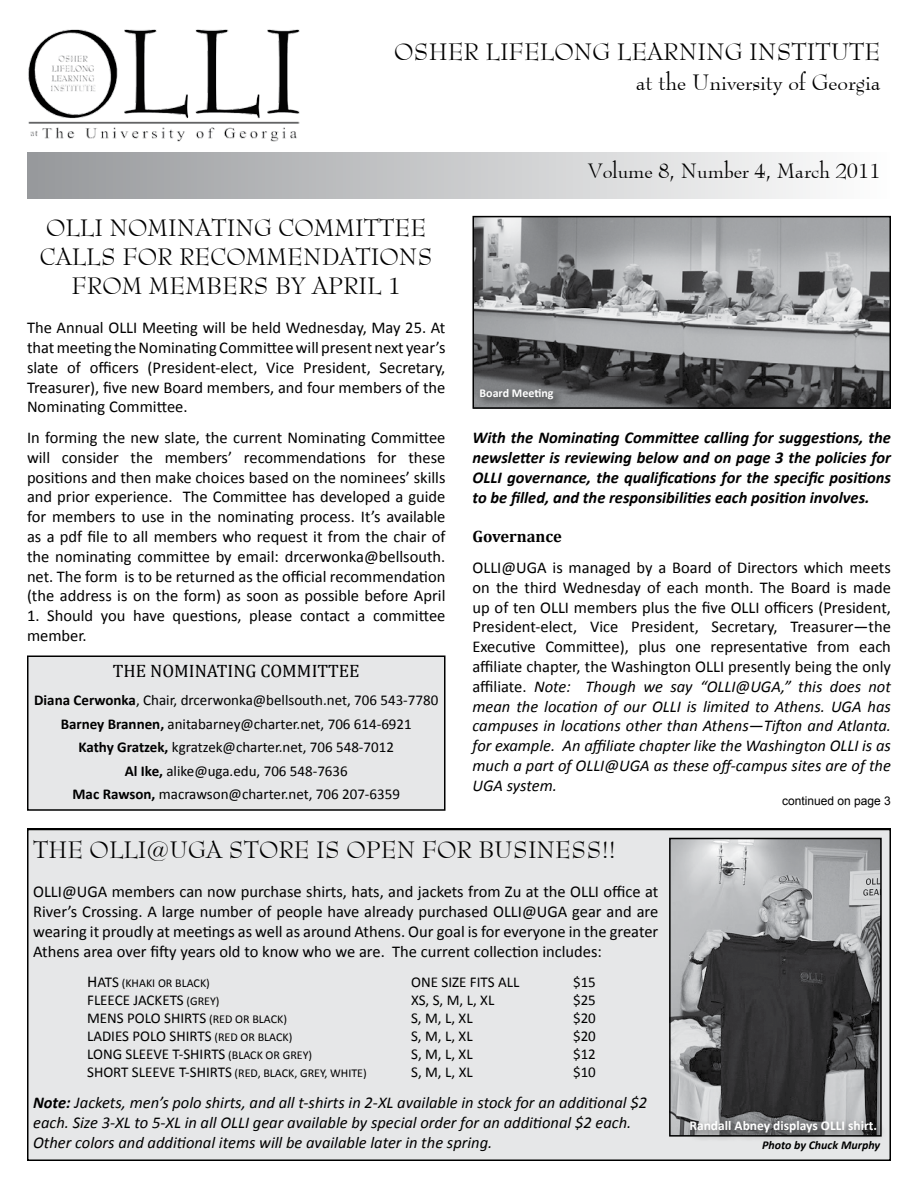
<style>
.page{position:relative;width:918px;height:1188px;background:#fff}
.page>*{position:absolute;margin:0;border:0;box-sizing:border-box;transform-origin:0 0}
.t1{font:24px/28.8px "Bernhart Normal";color:#000;text-align:center}
.t2{font:22.5px "Bernhart Normal";color:#000}
.t3{font:21px "Bernhart Normal";color:#000}
.t4{font:18px "Cambria";color:#000}
.t5{font:16.5px/19.8px "Calibri";color:#000;text-align:justify}
.t6{font:italic 16.5px/19.8px "Calibri";color:#000}
.t7{font:italic 700 16.5px/19.8px "Calibri";color:#000;text-align:justify}
.t8{font:700 16.5px "Cambria";color:#000}
.t9{font:15px/23.4px "Calibri";color:#000;text-align:center}
.t10{font:700 13.5px "Calibri";color:#fff}
.t11{font:12px "Calibri";color:#000}
.t12{font:italic 700 12px "Calibri";color:#000}
.t13{font:12px "Arial";color:#000}
.t14{font:700 12px "Calibri";color:#fff}
.s1{font-weight:700}
.s2{font-style:italic}
.s3{font-size:16.5px}
.s4{font-size:15px}
.s5{font-size:12px}
</style>
<div class="page">
<div style="left:28px;top:830px;width:862px;height:330px;background:#e6e7e8"></div>
<div style="left:27px;top:829px;width:864px;height:332px;border:2px solid #000"></div>
<img style="left:28px;top:29px;width:272px;height:113px">
<div style="left:28px;top:152px;width:862px;height:46px;background:linear-gradient(to right,#96999b,#fefefe)"></div>
<div style="left:28px;top:656px;width:417px;height:154px;background:#e6e7e8"></div>
<div style="left:27px;top:656px;width:419px;height:155px;border:2px solid #000"></div>
<img style="left:475px;top:219px;width:413px;height:187px">
<div style="left:472px;top:216px;width:419px;height:193px;border:2px solid #000"></div>
<div style="left:476px;top:384px;width:88px;height:25px;background:#000;opacity:.75"></div>
<hr style="left:27px;top:828px;width:864px;height:2px;background:#000">
<img style="left:672px;top:841px;width:207px;height:293px">
<div style="left:669px;top:838px;width:213px;height:299px;border:2px solid #000"></div>
<div style="left:686px;top:1117px;width:201px;height:26px;background:#000;opacity:.75"></div>
<h1 class="t1" style="left:394px;top:37px;width:488px">OSHER LIFELONG LEARNING INSTITUTE</h1>
<h2 class="t2" style="left:636px;top:69px;width:246px">at the University of Georgia</h2>
<h1 class="t1" style="left:40px;top:213px;width:394px">OLLI NOMINATING COMMITTEE<br>CALLS FOR RECOMMENDATIONS<br>FROM MEMBERS BY APRIL 1</h1>
<p class="t5" style="left:27px;top:317px;width:420px">The Annual OLLI Meeting will be held Wednesday, May 25. At that meeting the Nominating Committee will present next year’s slate of officers (President-elect, Vice President, Secretary, Treasurer), five new Board members, and four members of the Nominating Committee.</p>
<p class="t5" style="left:27px;top:427px;width:420px">In forming the new slate, the current Nominating Committee will consider the members’ recommendations for these positions and then make choices based on the nominees’ skills and prior experience. The Committee has developed a guide for members to use in the nominating process. It’s available as a pdf file to all members who request it from the chair of the nominating committee by email: drcerwonka@bellsouth. net. The form is to be returned as the official recommendation (the address is on the form) as soon as possible before April</p>
<p class="t5" style="left:27px;top:605px;width:420px">1. Should you have questions, please contact a committee member.</p>
<p class="t4" style="left:113px;top:660px;width:248px">THE NOMINATING COMMITTEE</p>
<p class="t9" style="left:34px;top:688px;width:406px"><span class="s1">Diana Cerwonka</span>, Chair, drcerwonka@bellsouth.net, 706 543-7780<br><span class="s1">Barney Brannen,</span> anitabarney@charter.net, 706 614-6921<br><span class="s1">Kathy Gratzek,</span> kgratzek@charter.net, 706 548-7012<br><span class="s1">Al Ike,</span> alike@uga.edu, 706 548-7636<br><span class="s1">Mac Rawson,</span> macrawson@charter.net, 706 207-6359</p>
<p class="t3" style="left:588px;top:159px;width:294px">Volume 8, Number 4, March 2011</p>
<p class="t14" style="left:479px;top:385px;width:76px">Board Meeting</p>
<p class="t7" style="left:472px;top:427px;width:420px">With the Nominating Committee calling for suggestions, the newsletter is reviewing below and on page 3 the policies for OLLI governance, the qualifications for the specific positions to be filled, and the responsibilities each position involves.</p>
<p class="t8" style="left:472px;top:527px;width:91px">Governance</p>
<p class="t5" style="left:472px;top:557px;width:420px">OLLI@UGA is managed by a Board of Directors which meets on the third Wednesday of each month. The Board is made up of ten OLLI members plus the five OLLI officers (President, President-elect, Vice President, Secretary, Treasurer—the Executive Committee), plus one representative from each affiliate chapter, the Washington OLLI presently being the only affiliate. <span class="s2">Note: Though we say “OLLI@UGA,” this does not mean the location of our OLLI is limited to Athens. UGA has campuses in locations other than Athens—Tifton and Atlanta. for example. An affiliate chapter like the Washington OLLI is as much a part of OLLI@UGA as these off-campus sites are of the UGA system.</span></p>
<p class="t13" style="left:782px;top:793px;width:110px">continued on page 3</p>
<h1 class="t1" style="left:33px;top:835px;width:584px">THE OLLI@UGA STORE IS OPEN FOR BUSINESS!!</h1>
<p class="t5" style="left:33px;top:881px;width:627px">OLLI@UGA members can now purchase shirts, hats, and jackets from Zu at the OLLI office at River’s Crossing. A large number of people have already purchased OLLI@UGA gear and are wearing it proudly at meetings as well as around Athens. Our goal is for everyone in the greater Athens area over fifty years old to know who we are. The current collection includes:</p>
<p class="t11" style="left:87px;top:976px;width:124px"><span class="s3">H</span><span class="s4">ATS</span> (KHAKI OR BLACK)</p>
<p class="t9" style="left:411px;top:970px;width:110px">ONE SIZE FITS ALL</p>
<p class="t9" style="left:573px;top:970px;width:24px">$15</p>
<p class="t9" style="left:87px;top:988px;width:134px">FLEECE JACKETS <span class="s5">(GREY)</span></p>
<p class="t9" style="left:411px;top:988px;width:85px">XS, S, M, L, XL</p>
<p class="t9" style="left:573px;top:988px;width:24px">$25</p>
<p class="t9" style="left:87px;top:1006px;width:201px">MENS POLO SHIRTS <span class="s5">(RED OR BLACK)</span></p>
<p class="t9" style="left:411px;top:1006px;width:63px">S, M, L, XL</p>
<p class="t9" style="left:573px;top:1006px;width:24px">$20</p>
<p class="t9" style="left:87px;top:1024px;width:207px">LADIES POLO SHIRTS <span class="s5">(RED OR BLACK)</span></p>
<p class="t9" style="left:411px;top:1024px;width:63px">S, M, L, XL</p>
<p class="t9" style="left:573px;top:1024px;width:24px">$20</p>
<p class="t9" style="left:87px;top:1042px;width:227px">LONG SLEEVE T-SHIRTS <span class="s5">(BLACK OR GREY)</span></p>
<p class="t9" style="left:411px;top:1042px;width:63px">S, M, L, XL</p>
<p class="t9" style="left:573px;top:1042px;width:24px">$12</p>
<p class="t11" style="left:87px;top:1066px;width:281px"><span class="s4">SHORT SLEEVE T-SHIRTS</span> (RED, BLACK, GREY, WHITE)</p>
<p class="t9" style="left:411px;top:1060px;width:63px">S, M, L, XL</p>
<p class="t9" style="left:573px;top:1060px;width:24px">$10</p>
<p class="t6" style="left:33px;top:1092px;width:616px"><span class="s1">Note:</span> Jackets, men’s polo shirts, and all t-shirts in 2-XL available in stock for an additional $2 each. Size 3-XL to 5-XL in all OLLI gear available by special order for an additional $2 each.<br>Other colors and additional items will be available later in the spring.</p>
<p class="t10" style="left:689px;top:1118px;width:189px">Randall Abney displays OLLI shirt.</p>
<p class="t12" style="left:762px;top:1138px;width:120px">Photo by Chuck Murphy</p>
</div>
